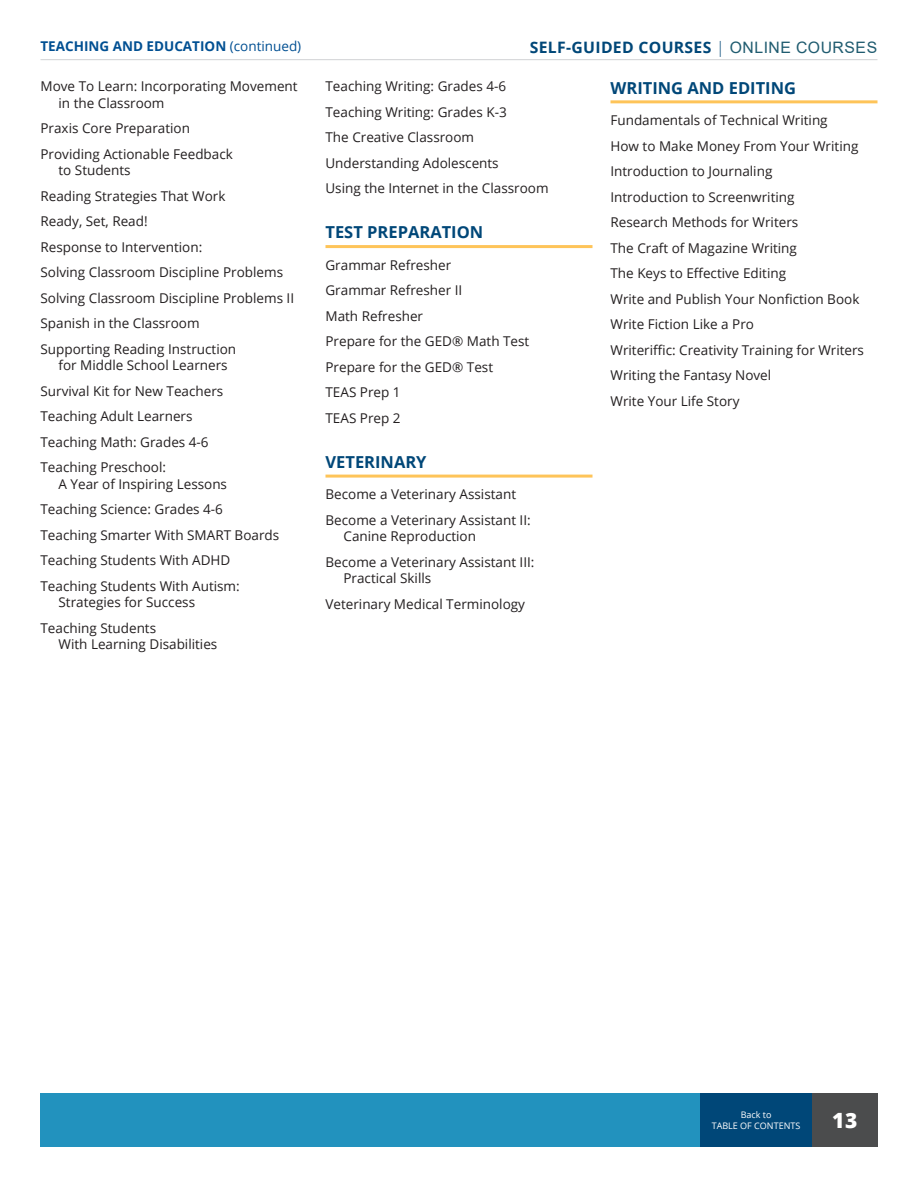
<style>
.page{position:relative;width:918px;height:1188px;background:#fff}
.page>*{position:absolute;margin:0;border:0;box-sizing:border-box;transform-origin:0 0}
.t1{font:800 21px "Open Sans";color:#fff}
.t2{font:700 16.5px "Open Sans";color:#004778}
.t3{font:700 15.75px "Open Sans";letter-spacing:.02em;color:#004778}
.t4{font:13.5px/25.5px "Open Sans";color:#231f20}
.t5{font:700 13.5px "Open Sans";color:#004f92}
.t6{font:9px/10.8px "Open Sans";color:#fff;text-align:center}
.s1{font-weight:400}
.s2{font-weight:300}
.s3{font-family:"Arial";font-weight:400;color:#205c70}
</style>
<div class="page">
<div style="left:40px;top:1094px;width:838px;height:54px;background:#2292be"></div>
<div style="left:812px;top:1094px;width:66px;height:54px;background:#4b4c4d"></div>
<hr style="left:40px;top:59px;width:838px;height:1px;background:#d1d2d4">
<div style="left:701px;top:1094px;width:111px;height:54px;background:#004778"></div>
<hr style="left:326px;top:245px;width:266px;height:3px;background:#fec459">
<hr style="left:326px;top:475px;width:266px;height:3px;background:#fec459">
<hr style="left:610px;top:100px;width:268px;height:3px;background:#fec459">
<p class="t5" style="left:41px;top:36px;width:262px">TEACHING AND EDUCATION <span class="s1">(continued)</span></p>
<p class="t4" style="left:58px;top:78px;width:241px;line-height:16.5px;text-indent:-18px">Move To Learn: Incorporating Movement in the Classroom</p>
<p class="t4" style="left:40px;top:115px;width:194px">Praxis Core Preparation<br>Providing Actionable Feedback</p>
<p class="t4" style="left:40px;top:157px;width:255px;text-indent:18px">to Students<br>Reading Strategies That Work<br>Ready, Set, Read!<br>Response to Intervention:<br>Solving Classroom Discipline Problems<br>Solving Classroom Discipline Problems II<br>Spanish in the Classroom<br>Supporting Reading Instruction</p>
<p class="t4" style="left:40px;top:352px;width:189px;text-indent:18px">for Middle School Learners<br>Survival Kit for New Teachers<br>Teaching Adult Learners<br>Teaching Math: Grades 4-6<br>Teaching Preschool:</p>
<p class="t4" style="left:40px;top:471px;width:240px;text-indent:18px">A Year of Inspiring Lessons<br>Teaching Science: Grades 4-6<br>Teaching Smarter With SMART Boards<br>Teaching Students With ADHD<br>Teaching Students With Autism:</p>
<p class="t4" style="left:41px;top:589px;width:156px;text-indent:18px">Strategies for Success<br>Teaching Students</p>
<p class="t4" style="left:59px;top:631px;width:160px">With Learning Disabilities</p>
<p class="t3" style="left:530px;top:36px;width:349px">SELF-GUIDED COURSES <span class="s2">|</span> <span class="s3">ONLINE COURSES</span></p>
<p class="t4" style="left:326px;top:73px;width:225px">Teaching Writing: Grades 4-6<br>Teaching Writing: Grades K-3<br>The Creative Classroom<br>Understanding Adolescents<br>Using the Internet in the Classroom</p>
<p class="t2" style="left:326px;top:221px;width:159px">TEST PREPARATION</p>
<p class="t4" style="left:326px;top:252px;width:205px">Grammar Refresher<br>Grammar Refresher II<br>Math Refresher<br>Prepare for the GED® Math Test<br>Prepare for the GED® Test<br>TEAS Prep 1<br>TEAS Prep 2</p>
<p class="t2" style="left:326px;top:450px;width:103px">VETERINARY</p>
<p class="t4" style="left:326px;top:481px;width:207px">Become a Veterinary Assistant<br>Become a Veterinary Assistant II:</p>
<p class="t4" style="left:326px;top:523px;width:211px;text-indent:18px">Canine Reproduction<br>Become a Veterinary Assistant III:</p>
<p class="t4" style="left:326px;top:565px;width:201px;text-indent:18px">Practical Skills<br>Veterinary Medical Terminology</p>
<p class="t2" style="left:610px;top:76px;width:187px">WRITING AND EDITING</p>
<p class="t4" style="left:610px;top:107px;width:255px">Fundamentals of Technical Writing<br>How to Make Money From Your Writing<br>Introduction to Journaling<br>Introduction to Screenwriting<br>Research Methods for Writers<br>The Craft of Magazine Writing<br>The Keys to Effective Editing<br>Write and Publish Your Nonfiction Book<br>Write Fiction Like a Pro<br>Writeriffic: Creativity Training for Writers<br>Writing the Fantasy Novel<br>Write Your Life Story</p>
<p class="t6" style="left:712px;top:1109px;width:90px">Back to<br>TABLE OF CONTENTS</p>
<h1 class="t1" style="left:832px;top:1104px;width:27px">13</h1>
</div>
